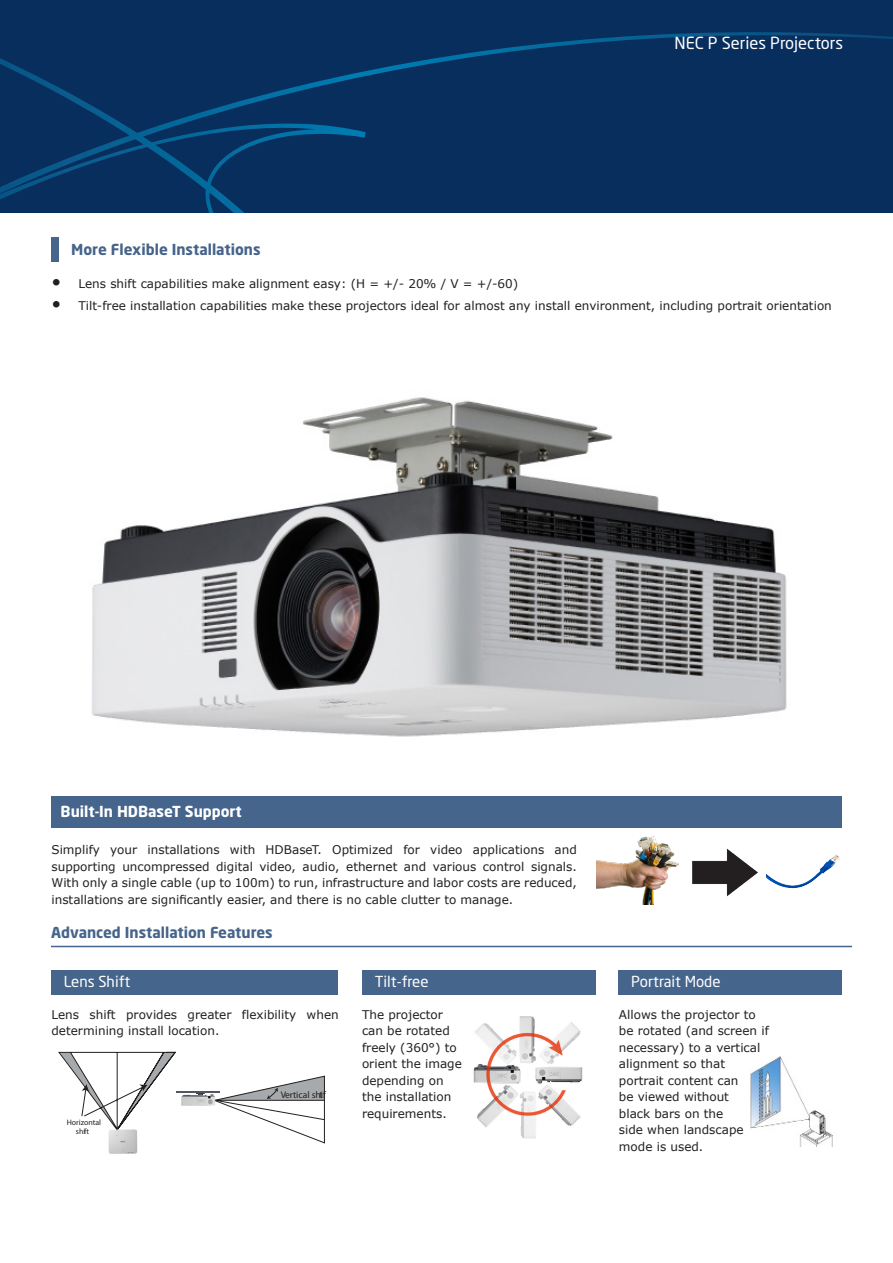
<style>
.page{position:relative;width:893px;height:1263px;background:#fff}
.page>*{position:absolute;margin:0;border:0;box-sizing:border-box;transform-origin:0 0}
.t1{font:16.5px "Neo Sans Std";color:#fff}
.t2{font:700 15px "Neo Sans Std";color:#46648b}
.t3{font:15px "Neo Sans Std";color:#fff}
.t4{font:700 15px "Neo Sans Std";color:#fff}
.t5{font:12px/16.5px "Verdana";color:#231f20}
.t6{font:9.6px "Myriad Pro";color:#231f20}
.t7{font:7.95px/9.4px "Myriad Pro";color:#231f20;text-align:center}
.s1{font-size:18px}
</style>
<div class="page">
<img style="left:91px;top:397px;width:696px;height:340px">
<div style="left:0;top:0;width:893px;height:213px;background:#082e5e"></div>
<img style="left:750px;top:1057px;width:83px;height:89px">
<img style="left:473px;top:1016px;width:110px;height:123px">
<div style="left:51px;top:796px;width:791px;height:32px;background:#46658c"></div>
<img style="left:766px;top:854px;width:74px;height:35px">
<img style="left:699px;top:848px;width:59px;height:49px">
<img style="left:596px;top:836px;width:103px;height:69px">
<div style="left:362px;top:970px;width:233px;height:24px;background:#46658c"></div>
<div style="left:619px;top:970px;width:223px;height:24px;background:#46658c"></div>
<div style="left:51px;top:970px;width:287px;height:24px;background:#46658c"></div>
<hr style="left:51px;top:946px;width:801px;height:1px;background:#46648b">
<svg style="left:58px;top:1051px;width:119px;height:93px"></svg>
<img style="left:109px;top:1129px;width:28px;height:25px">
<img style="left:181px;top:1094px;width:15px;height:12px">
<svg style="left:196px;top:1075px;width:129px;height:69px"></svg>
<hr style="left:177px;top:1091px;width:43px;height:2px;background:#515662">
<div style="left:51px;top:238px;width:7px;height:24px;background:#46658c"></div>
<p class="t2" style="left:71px;top:240px;width:191px">More Flexible Installations</p>
<p class="t1" style="left:674px;top:33px;width:170px">NEC P Series Projectors</p>
<p class="t5" style="left:51px;top:275px;width:468px"><span class="s1">•</span> Lens shift capabilities make alignment easy: (H = +/- 20% / V = +/-60)</p>
<p class="t5" style="left:51px;top:297px;width:782px"><span class="s1">•</span> Tilt-free installation capabilities make these projectors ideal for almost any install environment, including portrait orientation</p>
<p class="t4" style="left:61px;top:802px;width:183px">Built-In HDBaseT Support</p>
<p class="t5" style="left:51px;top:842px;width:527px;text-align:justify">Simplify your installations with HDBaseT. Optimized for video applications and supporting uncompressed digital video, audio, ethernet and various control signals.<br>With only a single cable (up to 100m) to run, infrastructure and labor costs are reduced, installations are significantly easier, and there is no cable clutter to manage.</p>
<p class="t2" style="left:51px;top:923px;width:223px">Advanced Installation Features</p>
<p class="t3" style="left:64px;top:973px;width:68px">Lens Shift</p>
<p class="t3" style="left:375px;top:973px;width:55px">Tilt-free</p>
<p class="t3" style="left:631px;top:973px;width:91px">Portrait Mode</p>
<p class="t5" style="left:51px;top:1006px;width:289px">Lens shift provides greater flexibility when determining install location.</p>
<p class="t5" style="left:362px;top:1006px;width:101px">The projector can be rotated freely (360°) to orient the image depending on the installation requirements.</p>
<p class="t5" style="left:619px;top:1006px;width:151px">Allows the projector to be rotated (and screen if necessary) to a vertical alignment so that portrait content can<br>be viewed without<br>black bars on the<br>side when landscape mode is used.</p>
<p class="t6" style="left:281px;top:1088px;width:47px">Vertical shift</p>
<p class="t7" style="left:67px;top:1117px;width:36px">Horizontal shift</p>
</div>
